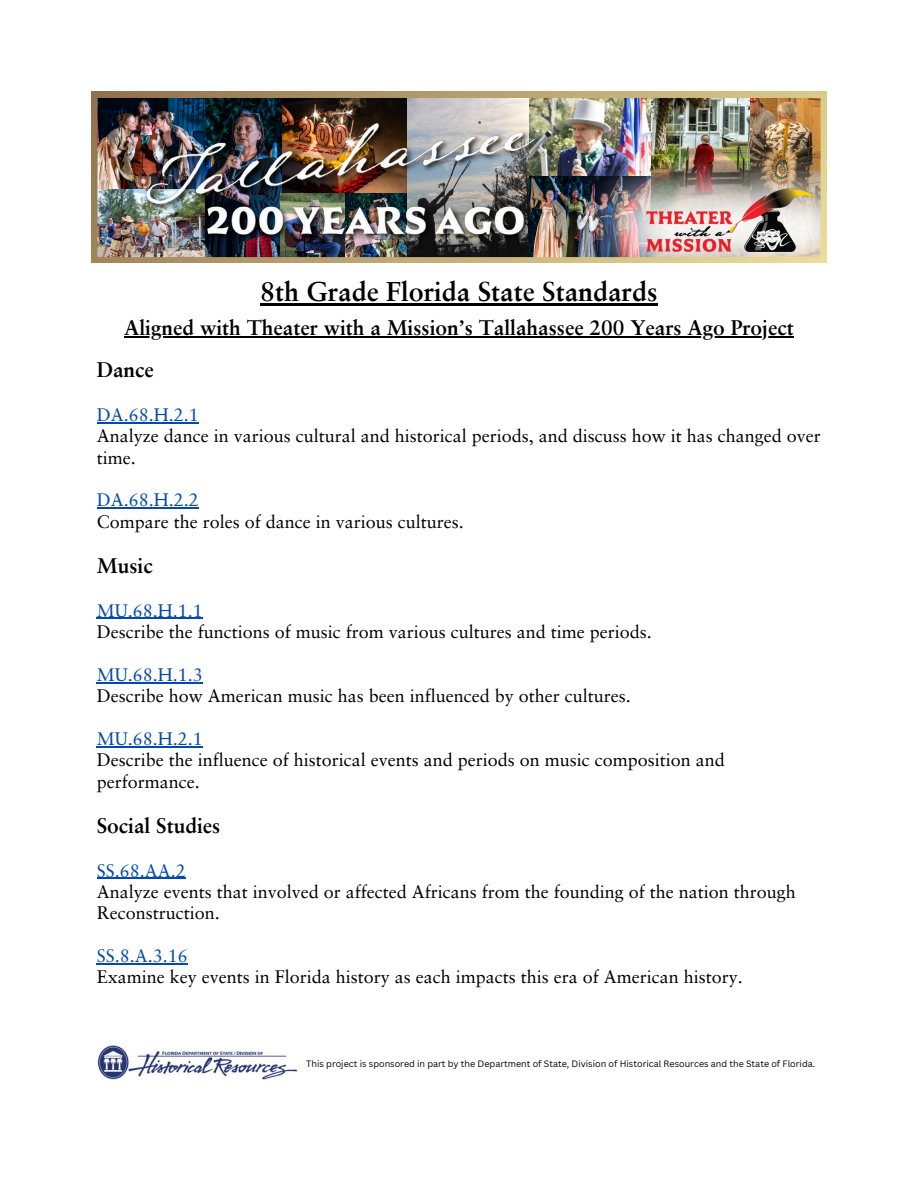
<style>
.page{position:relative;width:918px;height:1188px;background:#fff}
.page>*{position:absolute;margin:0;border:0;box-sizing:border-box;transform-origin:0 0}
.t1{font:700 27px "Sabon LT Pro";color:#000}
.t2{font:700 21px "Sabon LT Pro";color:#000}
.t3{font:18px/21.3px "Sabon LT Pro";color:#000}
.t4{font:9px "Canva Sans";color:#000}
.s1{color:#004aad}
</style>
<div class="page">
<img style="left:92px;top:92px;width:734px;height:170px">
<img style="left:97px;top:1045px;width:201px;height:35px">
<hr style="left:260px;top:303px;width:398px;height:2px;background:#000">
<hr style="left:124px;top:336px;width:670px;height:2px;background:#000">
<svg style="left:97px;top:422px;width:27px;height:1px"></svg>
<hr style="left:124px;top:422px;width:75px;height:1px;background:#004aad">
<svg style="left:97px;top:508px;width:27px;height:1px"></svg>
<hr style="left:124px;top:508px;width:75px;height:1px;background:#004aad">
<hr style="left:97px;top:618px;width:31px;height:1px;background:#004aad">
<hr style="left:128px;top:618px;width:75px;height:1px;background:#004aad">
<hr style="left:97px;top:682px;width:31px;height:1px;background:#004aad">
<hr style="left:128px;top:682px;width:75px;height:1px;background:#004aad">
<hr style="left:97px;top:746px;width:106px;height:1px;background:#004aad">
<hr style="left:97px;top:878px;width:89px;height:1px;background:#004aad">
<hr style="left:97px;top:963px;width:91px;height:1px;background:#004aad">
<p class="t1" style="left:260px;top:280px;width:399px">8th Grade Florida State Standards</p>
<p class="t2" style="left:124px;top:319px;width:671px">Aligned with Theater with a Mission’s Tallahassee 200 Years Ago Project</p>
<p class="t2" style="left:97px;top:361px;width:59px">Dance</p>
<p class="t3" style="left:97px;top:406px;width:726px"><span class="s1">DA.68.H.2.1<br></span>Analyze dance in various cultural and historical periods, and discuss how it has changed over time.</p>
<p class="t3" style="left:97px;top:491px;width:369px"><span class="s1">DA.68.H.2.2<br></span>Compare the roles of dance in various cultures.</p>
<p class="t2" style="left:97px;top:557px;width:57px">Music</p>
<p class="t3" style="left:97px;top:601px;width:557px"><span class="s1">MU.68.H.1.1<br></span>Describe the functions of music from various cultures and time periods.</p>
<p class="t3" style="left:97px;top:665px;width:536px"><span class="s1">MU.68.H.1.3<br></span>Describe how American music has been influenced by other cultures.</p>
<p class="t3" style="left:97px;top:730px;width:630px"><span class="s1">MU.68.H.2.1<br></span>Describe the influence of historical events and periods on music composition and performance.</p>
<p class="t2" style="left:97px;top:817px;width:125px">Social Studies</p>
<p class="t3" style="left:97px;top:861px;width:701px"><span class="s1">SS.68.AA.2<br></span>Analyze events that involved or affected Africans from the founding of the nation through<br>Reconstruction.</p>
<p class="t3" style="left:97px;top:947px;width:648px"><span class="s1">SS.8.A.3.16<br></span>Examine key events in Florida history as each impacts this era of American history.</p>
<p class="t4" style="left:306px;top:1057px;width:510px">This project is sponsored in part by the Department of State, Division of Historical Resources and the State of Florida.</p>
</div>
